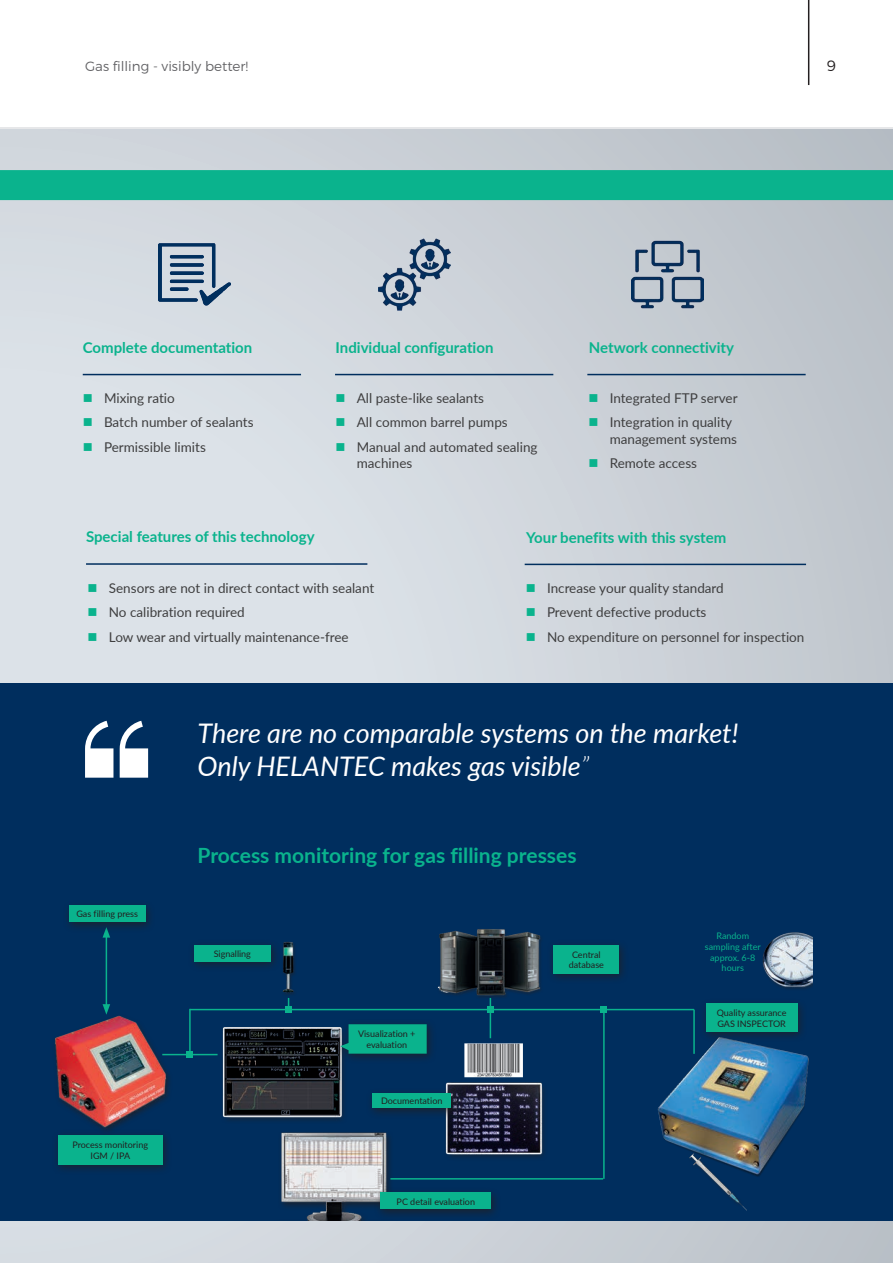
<style>
.page{position:relative;width:893px;height:1263px;background:#fff}
.page>*{position:absolute;margin:0;border:0;box-sizing:border-box;transform-origin:0 0}
.t1{font:italic 27px/32.4px "Lato";color:#fff}
.t2{font:700 21px "Lato";color:#0ab38d}
.t3{font:700 15px "Lato";color:#0ab38d}
.t4{font:300 15px "Montserrat";color:#231f20}
.t5{font:13.5px/24.8px "Lato";color:#3e3e3f}
.t6{font:300 13.5px "Montserrat";color:#636366}
.t7{font:9px/10.8px "Lato";color:#231f20;text-align:center}
.t8{font:9px/10.8px "Lato";color:#0ab38d;text-align:center}
.s1{font-weight:300}
</style>
<div class="page">
<div style="left:0;top:129px;width:893px;height:1134px;background:linear-gradient(to right,#dfe5eb,#bfc5cc)"></div>
<div style="left:0;top:682px;width:893px;height:538px;background:#002e5e"></div>
<svg style="left:85px;top:721px;width:63px;height:57px"></svg>
<div style="left:0;top:170px;width:893px;height:30px;background:#0ab38d"></div>
<img style="left:55px;top:929px;width:757px;height:291px">
<img style="left:158px;top:238px;width:72px;height:72px">
<img style="left:379px;top:238px;width:72px;height:72px">
<img style="left:631px;top:238px;width:72px;height:72px">
<hr style="left:86px;top:563px;width:281px;height:2px;background:#002e5e">
<hr style="left:525px;top:564px;width:281px;height:1px;background:#002e5e">
<hr style="left:83px;top:374px;width:218px;height:1px;background:#002e5e">
<hr style="left:335px;top:374px;width:218px;height:1px;background:#002e5e">
<hr style="left:587px;top:374px;width:219px;height:1px;background:#002e5e">
<hr style="left:106px;top:935px;width:1px;height:71px;background:#0ab38d">
<svg style="left:103px;top:933px;width:7px;height:4px"></svg>
<svg style="left:103px;top:1004px;width:7px;height:11px"></svg>
<hr style="left:162px;top:1054px;width:56px;height:1px;background:#0ab38d">
<hr style="left:189px;top:1009px;width:2px;height:45px;background:#0ab38d">
<svg style="left:187px;top:1051px;width:6px;height:6px"></svg>
<hr style="left:190px;top:1009px;width:504px;height:1px;background:#0ab38d">
<svg style="left:286px;top:998px;width:6px;height:14px"></svg>
<hr style="left:693px;top:1009px;width:2px;height:45px;background:#0ab38d">
<hr style="left:603px;top:1009px;width:2px;height:170px;background:#0ab38d">
<svg style="left:601px;top:1006px;width:6px;height:6px"></svg>
<hr style="left:390px;top:1178px;width:213px;height:1px;background:#0ab38d">
<svg style="left:487px;top:998px;width:6px;height:40px"></svg>
<div style="left:63px;top:900px;width:92px;height:33px;background:#231f20;opacity:.75"></div>
<div style="left:69px;top:905px;width:76px;height:17px;background:#0ab38d"></div>
<div style="left:51px;top:1129px;width:121px;height:46px;background:#231f20;opacity:.75"></div>
<div style="left:58px;top:1135px;width:104px;height:29px;background:#0ab38d"></div>
<div style="left:699px;top:998px;width:108px;height:44px;background:#231f20;opacity:.75"></div>
<div style="left:706px;top:1003px;width:91px;height:29px;background:#0ab38d"></div>
<div style="left:546px;top:939px;width:83px;height:45px;background:#231f20;opacity:.75"></div>
<div style="left:553px;top:945px;width:66px;height:28px;background:#0ab38d"></div>
<div style="left:188px;top:939px;width:92px;height:33px;background:#231f20;opacity:.75"></div>
<div style="left:194px;top:945px;width:77px;height:16px;background:#0ab38d"></div>
<div style="left:335px;top:1018px;width:101px;height:46px;background:#231f20;opacity:.75"></div>
<svg style="left:340px;top:1024px;width:87px;height:30px;background:#0da688"></svg>
<div style="left:374px;top:1187px;width:126px;height:33px;background:#231f20;opacity:.75"></div>
<div style="left:381px;top:1193px;width:110px;height:16px;background:#0ab38d"></div>
<div style="left:366px;top:1088px;width:94px;height:31px;background:#231f20;opacity:.75"></div>
<div style="left:373px;top:1093px;width:78px;height:15px;background:#0ab38d"></div>
<hr style="left:808px;top:0;width:1px;height:85px;background:#231f20">
<svg style="left:89px;top:584px;width:8px;height:7px"></svg>
<svg style="left:89px;top:608px;width:8px;height:8px"></svg>
<svg style="left:89px;top:633px;width:8px;height:8px"></svg>
<svg style="left:527px;top:584px;width:8px;height:7px"></svg>
<svg style="left:527px;top:608px;width:8px;height:8px"></svg>
<svg style="left:527px;top:633px;width:8px;height:8px"></svg>
<svg style="left:84px;top:394px;width:8px;height:8px"></svg>
<svg style="left:84px;top:418px;width:8px;height:8px"></svg>
<svg style="left:84px;top:443px;width:8px;height:8px"></svg>
<svg style="left:337px;top:394px;width:8px;height:8px"></svg>
<svg style="left:337px;top:418px;width:8px;height:8px"></svg>
<svg style="left:337px;top:443px;width:8px;height:8px"></svg>
<svg style="left:590px;top:394px;width:7px;height:8px"></svg>
<svg style="left:590px;top:418px;width:7px;height:8px"></svg>
<svg style="left:590px;top:459px;width:7px;height:8px"></svg>
<p class="t6" style="left:85px;top:58px;width:165px">Gas filling - visibly better!</p>
<p class="t4" style="left:827px;top:56px;width:11px">9</p>
<p class="t3" style="left:83px;top:336px;width:171px">Complete documentation</p>
<p class="t3" style="left:336px;top:336px;width:159px">Individual configuration</p>
<p class="t5" style="left:104px;top:385px;width:151px">Mixing ratio<br>Batch number of sealants<br>Permissible limits</p>
<p class="t5" style="left:357px;top:385px;width:182px">All paste-like sealants<br>All common barrel pumps<br>Manual and automated sealing</p>
<p class="t5" style="left:357px;top:450px;width:57px">machines</p>
<p class="t3" style="left:589px;top:336px;width:147px">Network connectivity</p>
<p class="t5" style="left:610px;top:385px;width:129px">Integrated FTP server<br>Integration in quality</p>
<p class="t5" style="left:610px;top:426px;width:129px">management systems<br>Remote access</p>
<p class="t3" style="left:86px;top:526px;width:230px">Special features of this technology</p>
<p class="t5" style="left:109px;top:575px;width:267px">Sensors are not in direct contact with sealant<br>No calibration required<br>Low wear and virtually maintenance-free</p>
<p class="t3" style="left:526px;top:526px;width:202px">Your benefits with this system</p>
<p class="t5" style="left:547px;top:575px;width:259px">Increase your quality standard<br>Prevent defective products<br>No expenditure on personnel for inspection</p>
<h1 class="t1" style="left:197px;top:716px;width:543px">There are no comparable systems on the market!<br>Only HELANTEC makes gas visible<span class="s1">”</span></h1>
<p class="t7" style="left:76px;top:908px;width:63px">Gas filling press</p>
<p class="t7" style="left:72px;top:1139px;width:77px">Process monitoring<br>IGM / IPA</p>
<h2 class="t2" style="left:197px;top:840px;width:381px">Process monitoring for gas filling presses</h2>
<p class="t7" style="left:214px;top:948px;width:39px">Signalling</p>
<p class="t7" style="left:358px;top:1028px;width:59px">Visualization + evaluation</p>
<p class="t7" style="left:381px;top:1095px;width:63px">Documentation</p>
<p class="t7" style="left:397px;top:1195px;width:80px">PC detail evaluation</p>
<p class="t7" style="left:569px;top:948px;width:37px">Central database</p>
<p class="t8" style="left:705px;top:930px;width:57px">Random sampling after approx. 6-8 hours</p>
<p class="t7" style="left:717px;top:1007px;width:71px;text-align:left">Quality assurance<br>GAS INSPECTOR</p>
</div>
